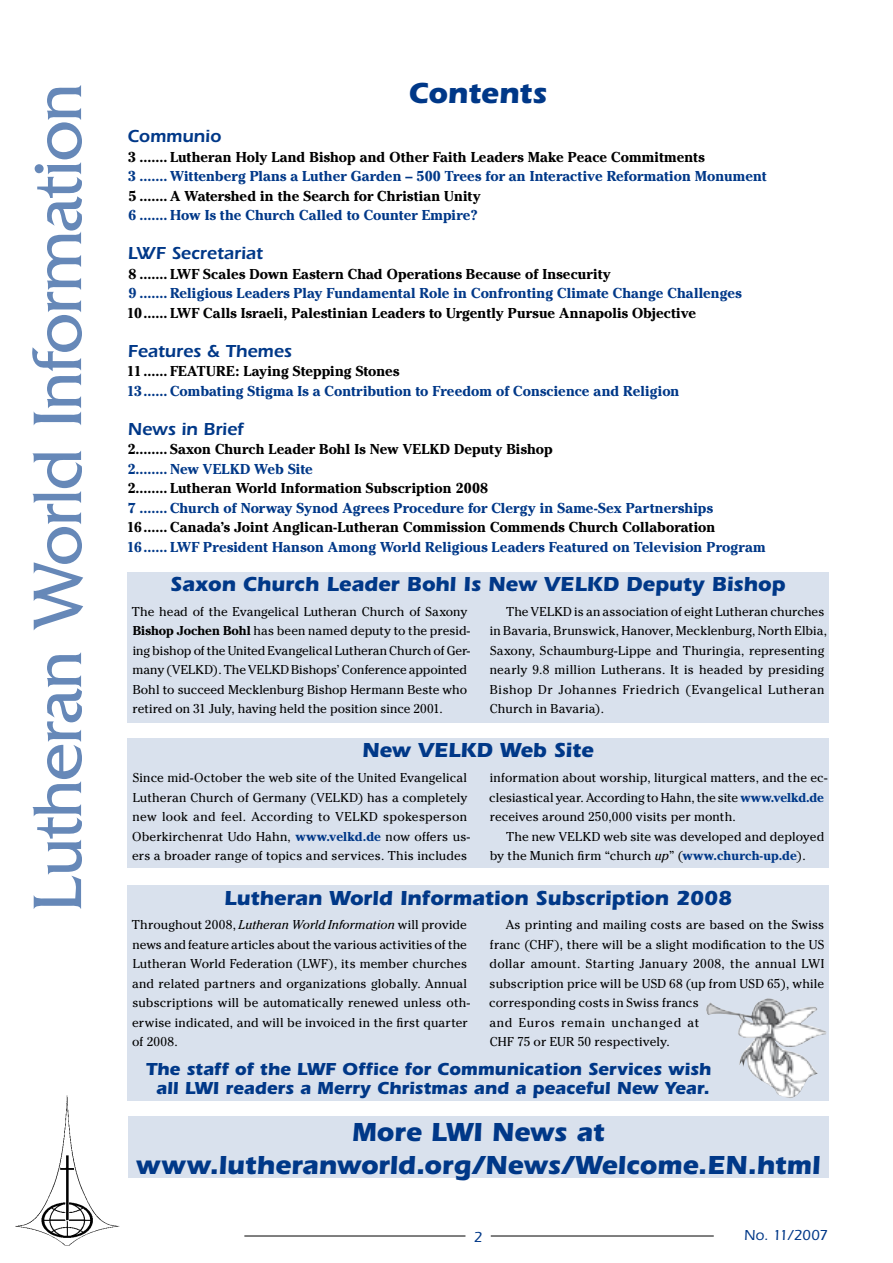
<style>
.page{position:relative;width:893px;height:1263px;background:#fff}
.page>*{position:absolute;margin:0;border:0;box-sizing:border-box;transform-origin:0 0}
.t1{font:72px "Friz Quadrata";letter-spacing:-.02em;color:#6688b8}
.t2{font:700 30px "Itc Eras";letter-spacing:-.005em;color:#003888}
.t3{font:700 27px/33px "Itc Eras";letter-spacing:-.005em;color:#003888;text-align:center}
.t4{font:700 21px "Itc Eras";letter-spacing:-.005em;color:#003888}
.t5{font:700 18px/19.5px "Itc Eras";color:#003888;text-align:center}
.t6{font:600 18px "Itc Eras";color:#003888}
.t7{font:500 15px "Itc Eras";letter-spacing:-.015em;color:#003888}
.t8{font:700 14.25px "Cheltenham";letter-spacing:.01em;color:#000}
.t9{font:700 14.25px "Cheltenham";letter-spacing:.005em;color:#003888}
.t10{font:12.75px/19.5px "Cheltenham";letter-spacing:.01em;color:#000}
.s1{font-weight:700}
.s2{font-weight:700;color:#003888}
.s3{font-style:italic}
</style>
<div class="page">
<hr style="left:491px;top:1235px;width:223px;height:1px;background:#000">
<hr style="left:244px;top:1235px;width:221px;height:1px;background:#000">
<img style="left:15px;top:1083px;width:113px;height:163px">
<div style="left:128px;top:885px;width:701px;height:215px;background:#d9e1ed"></div>
<div style="left:128px;top:572px;width:701px;height:150px;background:#d9e1ed"></div>
<div style="left:128px;top:738px;width:701px;height:130px;background:#d9e1ed"></div>
<img style="left:706px;top:998px;width:121px;height:100px">
<div style="left:128px;top:1116px;width:700px;height:62px;background:#d9e1ed"></div>
<h1 class="t1" style="left:17px;top:912px;width:830px;rotate:-90deg">Lutheran World Information</h1>
<h2 class="t2" style="left:408px;top:76px;width:140px">Contents</h2>
<h3 class="t6" style="left:128px;top:126px;width:95px">Communio</h3>
<p class="t8" style="left:128px;top:148px;width:578px">3........ Lutheran Holy Land Bishop and Other Faith Leaders Make Peace Commitments</p>
<p class="t9" style="left:128px;top:168px;width:640px">3........ Wittenberg Plans a Luther Garden – 500 Trees for an Interactive Reformation Monument</p>
<p class="t8" style="left:128px;top:187px;width:354px">5........ A Watershed in the Search for Christian Unity</p>
<p class="t9" style="left:128px;top:207px;width:351px">6........ How Is the Church Called to Counter Empire?</p>
<h3 class="t6" style="left:128px;top:243px;width:136px">LWF Secretariat</h3>
<p class="t8" style="left:128px;top:265px;width:484px">8........ LWF Scales Down Eastern Chad Operations Because of Insecurity</p>
<p class="t9" style="left:128px;top:285px;width:615px">9........ Religious Leaders Play Fundamental Role in Confronting Climate Change Challenges</p>
<p class="t8" style="left:127px;top:304px;width:571px">10....... LWF Calls Israeli, Palestinian Leaders to Urgently Pursue Annapolis Objective</p>
<h3 class="t6" style="left:128px;top:340px;width:165px">Features &amp; Themes</h3>
<p class="t8" style="left:127px;top:363px;width:274px">11....... FEATURE: Laying Stepping Stones</p>
<p class="t9" style="left:127px;top:382px;width:554px">13....... Combating Stigma Is a Contribution to Freedom of Conscience and Religion</p>
<h3 class="t6" style="left:128px;top:418px;width:117px">News in Brief</h3>
<p class="t8" style="left:128px;top:441px;width:427px">2........ Saxon Church Leader Bohl Is New VELKD Deputy Bishop</p>
<p class="t9" style="left:128px;top:460px;width:187px">2........ New VELKD Web Site</p>
<p class="t8" style="left:128px;top:480px;width:362px">2........ Lutheran World Information Subscription 2008</p>
<p class="t9" style="left:128px;top:499px;width:587px">7........ Church of Norway Synod Agrees Procedure for Clergy in Same-Sex Partnerships</p>
<p class="t8" style="left:127px;top:519px;width:590px">16....... Canada’s Joint Anglican-Lutheran Commission Commends Church Collaboration</p>
<p class="t9" style="left:127px;top:538px;width:641px">16....... LWF President Hanson Among World Religious Leaders Featured on Television Program</p>
<h3 class="t4" style="left:170px;top:572px;width:617px">Saxon Church Leader Bohl Is New VELKD Deputy Bishop</h3>
<p class="t10" style="left:132px;top:601px;width:340px">The head of the Evangelical Lutheran Church of Saxony <span class="s1">Bishop Jochen Bohl</span> has been named deputy to the presid&shy;ing bishop of the United Evangelical Lutheran Church of Ger&shy;many (VELKD). The VELKD Bishops’ Conference appointed Bohl to succeed Mecklenburg Bishop Hermann Beste who retired on 31 July, having held the position since 2001.</p>
<p class="t10" style="left:490px;top:601px;width:339px;text-indent:16px">The VELKD is an association of eight Lutheran churches in Bavaria, Brunswick, Hanover, Mecklenburg, North Elbia, Saxony, Schaumburg-Lippe and Thuringia, representing nearly 9.8 million Lutherans. It is headed by presiding Bishop Dr Johannes Friedrich (Evangelical Lutheran Church in Bavaria).</p>
<h3 class="t4" style="left:362px;top:738px;width:233px">New VELKD Web Site</h3>
<p class="t10" style="left:132px;top:768px;width:340px">Since mid-October the web site of the United Evangelical Lutheran Church of Germany (VELKD) has a completely new look and feel. According to VELKD spokesperson Oberkirchenrat Udo Hahn, <span class="s2">www.velkd.de</span> now offers us&shy;ers a broader range of topics and services. This includes</p>
<p class="t10" style="left:489px;top:768px;width:340px">information about worship, liturgical matters, and the ec&shy;clesiastical year. According to Hahn, the site <span class="s2">www.velkd.de </span>receives around 250,000 visits per month.</p>
<p class="t10" style="left:490px;top:826px;width:336px;text-indent:16px">The new VELKD web site was developed and deployed by the Munich firm “church <span class="s3">up</span>” (<span class="s2">www.church-up.de</span>).</p>
<h3 class="t4" style="left:224px;top:885px;width:509px">Lutheran World Information Subscription 2008</h3>
<p class="t10" style="left:132px;top:915px;width:340px">Throughout 2008, <span class="s3">Lutheran World Information</span> will provide news and feature articles about the various activities of the Lutheran World Federation (LWF), its member churches and related partners and organizations globally. Annual subscriptions will be automatically renewed unless oth&shy;erwise indicated, and will be invoiced in the first quarter of 2008.</p>
<p class="t10" style="left:489px;top:915px;width:337px;text-indent:16px">As printing and mailing costs are based on the Swiss franc (CHF), there will be a slight modification to the US dollar amount. Starting January 2008, the annual LWI subscription price will be USD 68 (up from USD 65), while corresponding costs in Swiss francs<br>and Euros remain unchanged at<br>CHF 75 or EUR 50 respectively.</p>
<h3 class="t5" style="left:146px;top:1059px;width:567px">The staff of the LWF Office for Communication Services wish all LWI readers a Merry Christmas and a peaceful New Year.</h3>
<h3 class="t3" style="left:136px;top:1115px;width:686px">More LWI News at www.lutheranworld.org/News/Welcome.EN.html</h3>
<p class="t7" style="left:744px;top:1227px;width:86px">No. 11/2007</p>
</div>
